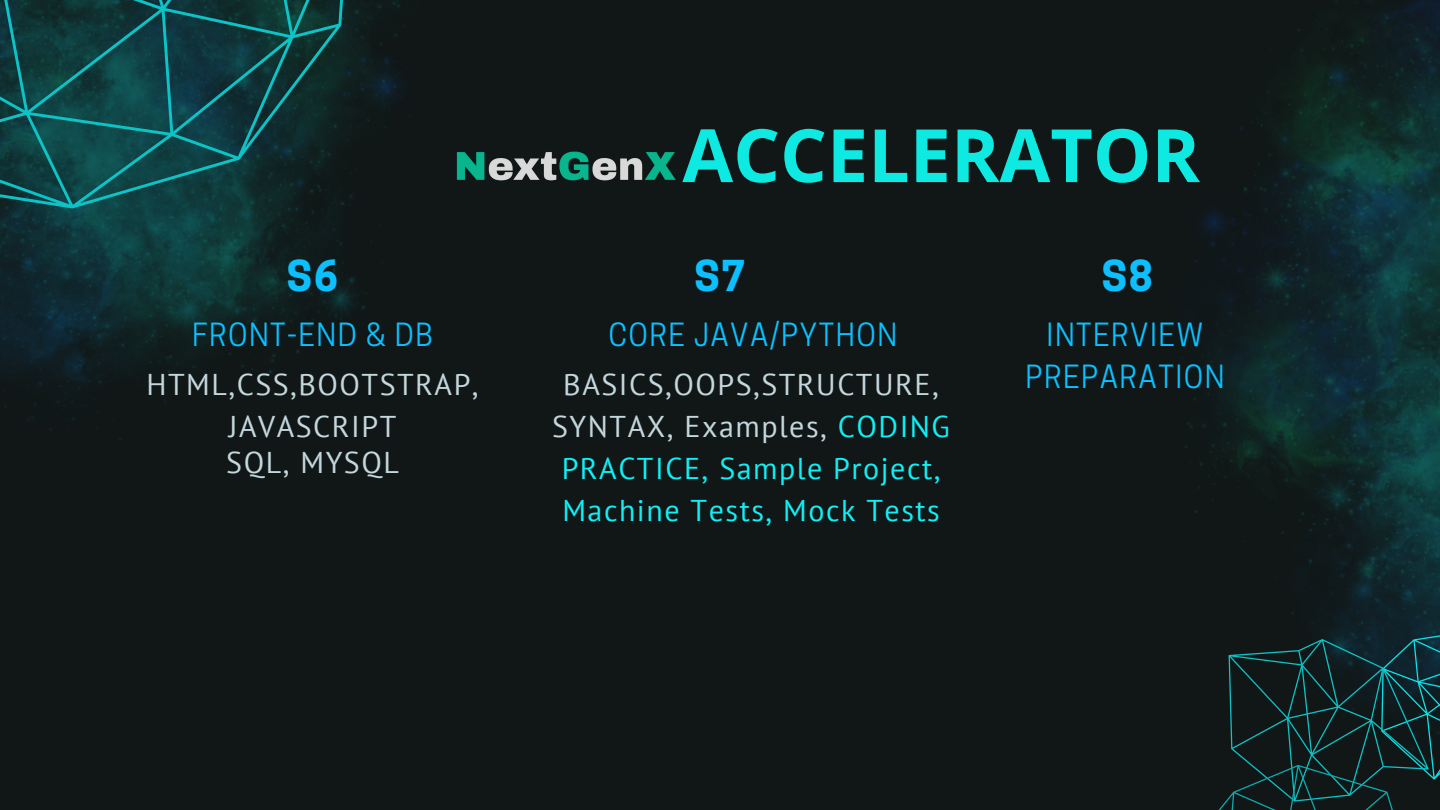
<style>
.page{position:relative;width:1440px;height:810px;background:#111717}
.page>*{position:absolute;margin:0;border:0;box-sizing:border-box;transform-origin:0 0}
.t1{font:700 73.6px "Open Sans";color:#0eeae2}
.t2{font:700 40px "Cooper Hewitt";color:#0cc0ff}
.t3{font:30px/42px "PT Sans";letter-spacing:.05em;color:#0ff0f5;text-align:center}
.t4{font:30px "PT Sans";letter-spacing:.05em;color:#c4d7dd}
.t5{font:30px/42px "Cooper Hewitt";letter-spacing:.05em;color:#0cc0ff;text-align:center}
.s1{color:#c4d7dd}
</style>
<div class="page">
<img style="left:0;top:0;width:417px;height:440px">
<svg style="left:0;top:0;width:349px;height:208px;background:#0f4244"></svg>
<img style="left:1175px;top:0;width:265px;height:584px">
<svg style="left:1296px;top:584px;width:144px;height:11px"></svg>
<svg style="left:1218px;top:595px;width:222px;height:215px"></svg>
<img style="left:456px;top:151px;width:220px;height:30px">
<p class="t1" style="left:682px;top:103px;width:519px">ACCELERATOR</p>
<p class="t2" style="left:287px;top:261px;width:53px">S6</p>
<p class="t2" style="left:694px;top:261px;width:53px">S7</p>
<p class="t2" style="left:1102px;top:261px;width:53px">S8</p>
<p class="t5" style="left:609px;top:317px;width:290px">CORE JAVA/PYTHON</p>
<p class="t5" style="left:192px;top:317px;width:242px">FRONT-END &amp; DB</p>
<p class="t5" style="left:1025px;top:317px;width:201px">INTERVIEW<br>PREPARATION</p>
<p class="t4" style="left:146px;top:365px;width:334px">HTML,CSS,BOOTSTRAP,</p>
<p class="t4" style="left:229px;top:407px;width:169px">JAVASCRIPT</p>
<p class="t4" style="left:226px;top:443px;width:174px">SQL, MYSQL</p>
<p class="t4" style="left:563px;top:365px;width:377px">BASICS,OOPS,STRUCTURE,</p>
<p class="t3" style="left:552px;top:405px;width:399px"><span class="s1">SYNTAX, Examples,</span> CODING<br>PRACTICE, Sample Project,<br>Machine Tests, Mock Tests</p>
</div>
